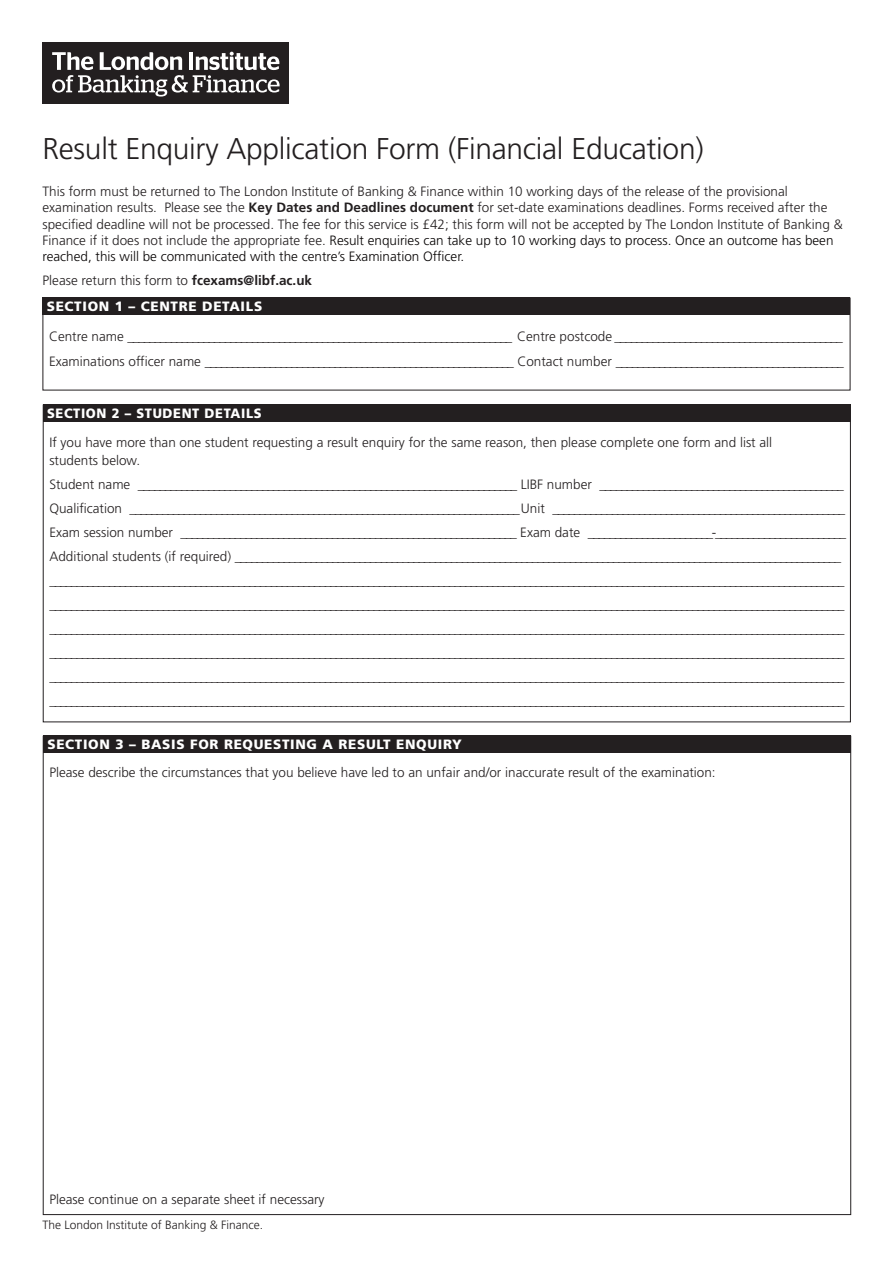
<style>
.page{position:relative;width:893px;height:1263px;background:#fff}
.page>*{position:absolute;margin:0;border:0;box-sizing:border-box;transform-origin:0 0}
.t1{font:300 30px "Frutiger";letter-spacing:-.01em;color:#231f20}
.t2{font:300 13.5px/16.2px "Frutiger";color:#231f20}
.t3{font:900 13.5px "Frutiger";letter-spacing:.05em;color:#fff}
.t4{font:900 13.5px "Frutiger";letter-spacing:.05em;color:#fff;scale:.95 1}
.t5{font:300 12px "Frutiger";color:#231f20}
.t6{font:900 10.5px "Frutiger";letter-spacing:.05em;color:#fff}
.s1{font-weight:700}
.s2{color:#080505}
</style>
<div class="page">
<div style="left:43px;top:298px;width:807px;height:17px;background:#231f20"></div>
<div style="left:43px;top:405px;width:808px;height:17px;background:#231f20"></div>
<div style="left:43px;top:43px;width:246px;height:61px;background:#231f20"></div>
<svg style="left:52px;top:52px;width:228px;height:45px"></svg>
<div style="left:43px;top:736px;width:808px;height:17px;background:#231f20"></div>
<p class="t1" style="left:43px;top:136px;width:663px">Result Enquiry Application Form (Financial Education)</p>
<p class="t2" style="left:43px;top:184px;width:802px">This form must be returned to The London Institute of Banking &amp; Finance within 10 working days of the release of the provisional examination results. Please see the <span class="s1">Key Dates and Deadlines document</span> for set-date examinations deadlines. Forms received after the specified deadline will not be processed. The fee for this service is £42; this form will not be accepted by The London Institute of Banking &amp; Finance if it does not include the appropriate fee. <span class="s2">Result enquiries can take up to 10 working days to process. Once an outcome has been reached, this will be communicated with the centre’s Examination Officer.</span></p>
<p class="t2" style="left:43px;top:273px;width:271px">Please return this form to <span class="s1">fcexams@libf.ac.uk</span></p>
<p class="t3" style="left:47px;top:301px;width:217px">SECTION 1 – CENTRE DETAILS</p>
<p class="t6" style="left:49px;top:301px;width:84px">YOUR DETAILS</p>
<p class="t2" style="left:49px;top:329px;width:795px">Centre name _______________________________________________________________________ Centre postcode __________________________________________</p>
<p class="t2" style="left:49px;top:354px;width:796px">Examinations officer name _________________________________________________________ Contact number __________________________________________</p>
<p class="t4" style="left:47px;top:408px;width:227px">SECTION 2 – STUDENT DETAILS</p>
<p class="t6" style="left:49px;top:408px;width:84px">YOUR DETAILS</p>
<p class="t2" style="left:49px;top:435px;width:724px">If you have more than one student requesting a result enquiry for the same reason, then please complete one form and list all</p>
<p class="t2" style="left:49px;top:453px;width:92px">students below.</p>
<p class="t2" style="left:49px;top:477px;width:796px">Student name ______________________________________________________________________ LIBF number _____________________________________________</p>
<p class="t2" style="left:49px;top:501px;width:797px">Qualification ________________________________________________________________________ Unit ______________________________________________________</p>
<p class="t2" style="left:49px;top:525px;width:798px">Exam session number ______________________________________________________________ Exam date _______________________-________________________</p>
<p class="t2" style="left:49px;top:549px;width:793px">Additional students (if required) ________________________________________________________________________________________________________________</p>
<p class="t2" style="left:49px;top:570px;width:797px;line-height:24px;text-align:justify">___________________________________________________________________________________________________________________________________________________ ___________________________________________________________________________________________________________________________________________________ ___________________________________________________________________________________________________________________________________________________ ___________________________________________________________________________________________________________________________________________________ ___________________________________________________________________________________________________________________________________________________</p>
<p class="t2" style="left:49px;top:693px;width:797px">___________________________________________________________________________________________________________________________________________________</p>
<p class="t3" style="left:47px;top:739px;width:416px">SECTION 3 – BASIS FOR REQUESTING A RESULT ENQUIRY</p>
<p class="t6" style="left:49px;top:739px;width:84px">YOUR DETAILS</p>
<p class="t2" style="left:49px;top:765px;width:668px">Please describe the circumstances that you believe have led to an unfair and/or inaccurate result of the examination:</p>
<p class="t2" style="left:49px;top:1193px;width:277px">Please continue on a separate sheet if necessary</p>
<p class="t5" style="left:43px;top:1220px;width:222px">The London Institute of Banking &amp; Finance.</p>
</div>
